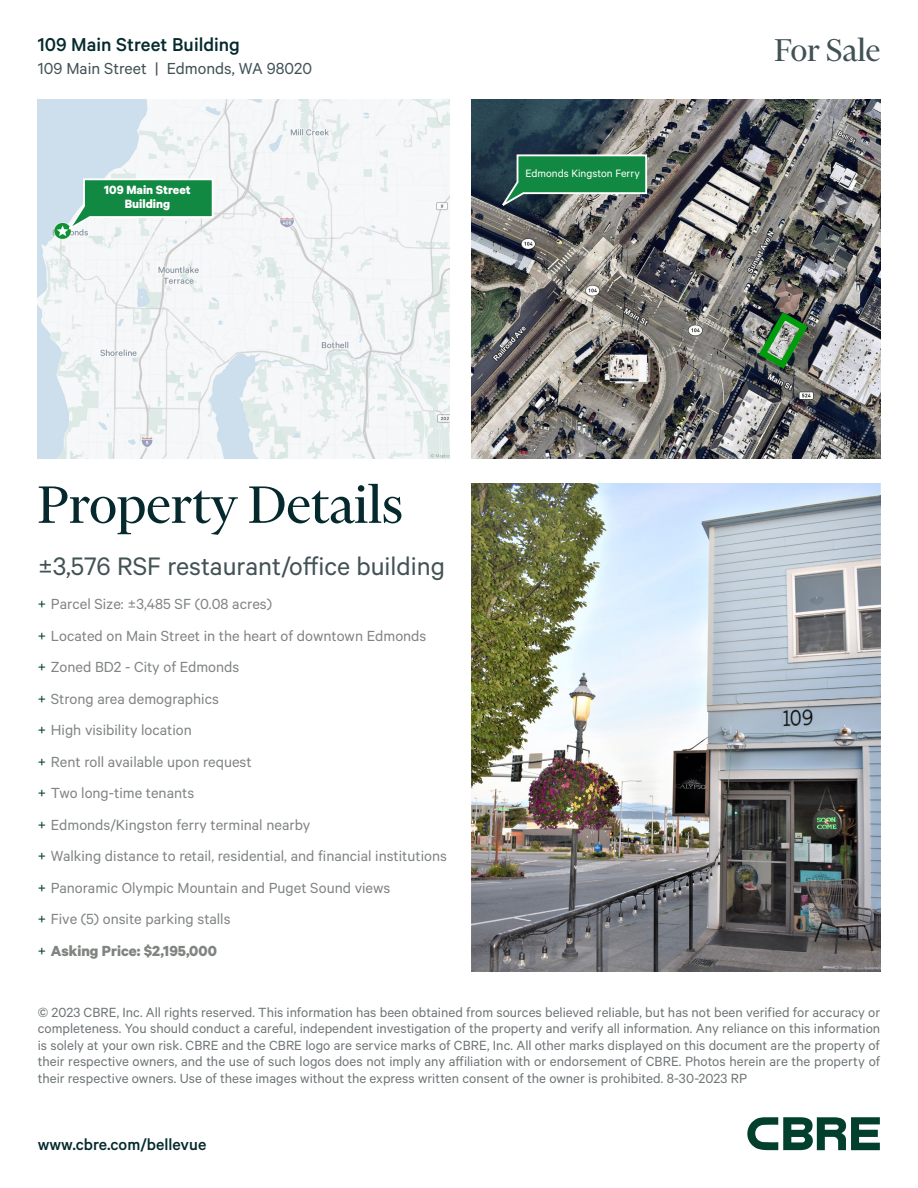
<style>
.page{position:relative;width:918px;height:1188px;background:#fff}
.page>*{position:absolute;margin:0;border:0;box-sizing:border-box;transform-origin:0 0}
.Heading_Small{font:60px "Financier Display";color:#05292c}
.t1{font:36px "Financier Display";color:#415255}
.Heading_Small-2{font:28.5px "Calibre";color:#435254}
.t2{font:500 21px "Calibre";color:#05292c}
.t3{font:18px "Calibre";color:#415255}
.t4{font:500 18px "Calibre";color:#05292c}
.t5{font:16.5px "Calibre";color:#808581}
.t6{font:700 16.5px "Calibre";color:#808581}
.t7{font:15px/16.5px "Calibre";color:#6f7577;text-align:justify}
.t8{font:700 13.5px/14.4px "Calibre";color:#fff;text-align:center}
.t9{font:12px "Calibre";color:#fff}
.s1{color:#023f2c}
.s2{font-weight:400;color:#023f2c}
</style>
<div class="page">
<img style="left:472px;top:484px;width:408px;height:488px">
<svg style="left:747px;top:1117px;width:133px;height:33px"></svg>
<img style="left:38px;top:99px;width:412px;height:360px">
<img style="left:472px;top:99px;width:408px;height:360px">
<svg style="left:64px;top:177px;width:151px;height:57px"></svg>
<img style="left:754px;top:308px;width:58px;height:65px">
<svg style="left:497px;top:154px;width:151px;height:56px;background:#3c805c"></svg>
<p class="t2" style="left:38px;top:33px;width:204px">109 Main Street Building</p>
<p class="t3" style="left:38px;top:58px;width:276px">109 Main Street | Edmonds, WA 98020</p>
<p class="t8" style="left:104px;top:182px;width:88px">109 Main Street<br>Building</p>
<p class="t9" style="left:525px;top:166px;width:116px">Edmonds Kingston Ferry</p>
<p class="Heading_Small" style="left:38px;top:473px;width:367px">Property Details</p>
<p class="Heading_Small-2" style="left:38px;top:549px;width:409px">±3,576 RSF restaurant/office building</p>
<p class="t5" style="left:37px;top:595px;width:236px"><span class="s1">+</span> Parcel Size: ±3,485 SF (0.08 acres)</p>
<p class="t5" style="left:37px;top:626px;width:391px"><span class="s1">+</span> Located on Main Street in the heart of downtown Edmonds</p>
<p class="t5" style="left:37px;top:658px;width:203px"><span class="s1">+</span> Zoned BD2 - City of Edmonds</p>
<p class="t5" style="left:37px;top:689px;width:183px"><span class="s1">+</span> Strong area demographics</p>
<p class="t5" style="left:37px;top:721px;width:156px"><span class="s1">+</span> High visibility location</p>
<p class="t5" style="left:37px;top:752px;width:216px"><span class="s1">+</span> Rent roll available upon request</p>
<p class="t5" style="left:37px;top:784px;width:158px"><span class="s1">+</span> Two long-time tenants</p>
<p class="t5" style="left:37px;top:815px;width:275px"><span class="s1">+</span> Edmonds/Kingston ferry terminal nearby</p>
<p class="t5" style="left:37px;top:847px;width:411px"><span class="s1">+</span> Walking distance to retail, residential, and financial institutions</p>
<p class="t5" style="left:37px;top:878px;width:355px"><span class="s1">+</span> Panoramic Olympic Mountain and Puget Sound views</p>
<p class="t5" style="left:37px;top:910px;width:195px"><span class="s1">+</span> Five (5) onsite parking stalls</p>
<p class="t6" style="left:37px;top:941px;width:181px"><span class="s2">+</span> Asking Price: $2,195,000</p>
<p class="t1" style="left:775px;top:32px;width:107px">For Sale</p>
<p class="t7" style="left:38px;top:1004px;width:844px">© 2023 CBRE, Inc. All rights reserved. This information has been obtained from sources believed reliable, but has not been verified for accuracy or completeness. You should conduct a careful, independent investigation of the property and verify all information. Any reliance on this information is solely at your own risk. CBRE and the CBRE logo are service marks of CBRE, Inc. All other marks displayed on this document are the property of their respective owners, and the use of such logos does not imply any affiliation with or endorsement of CBRE. Photos herein are the property of their respective owners. Use of these images without the express written consent of the owner is prohibited. 8-30-2023 RP</p>
<p class="t4" style="left:38px;top:1134px;width:170px">www.cbre.com/bellevue</p>
</div>
